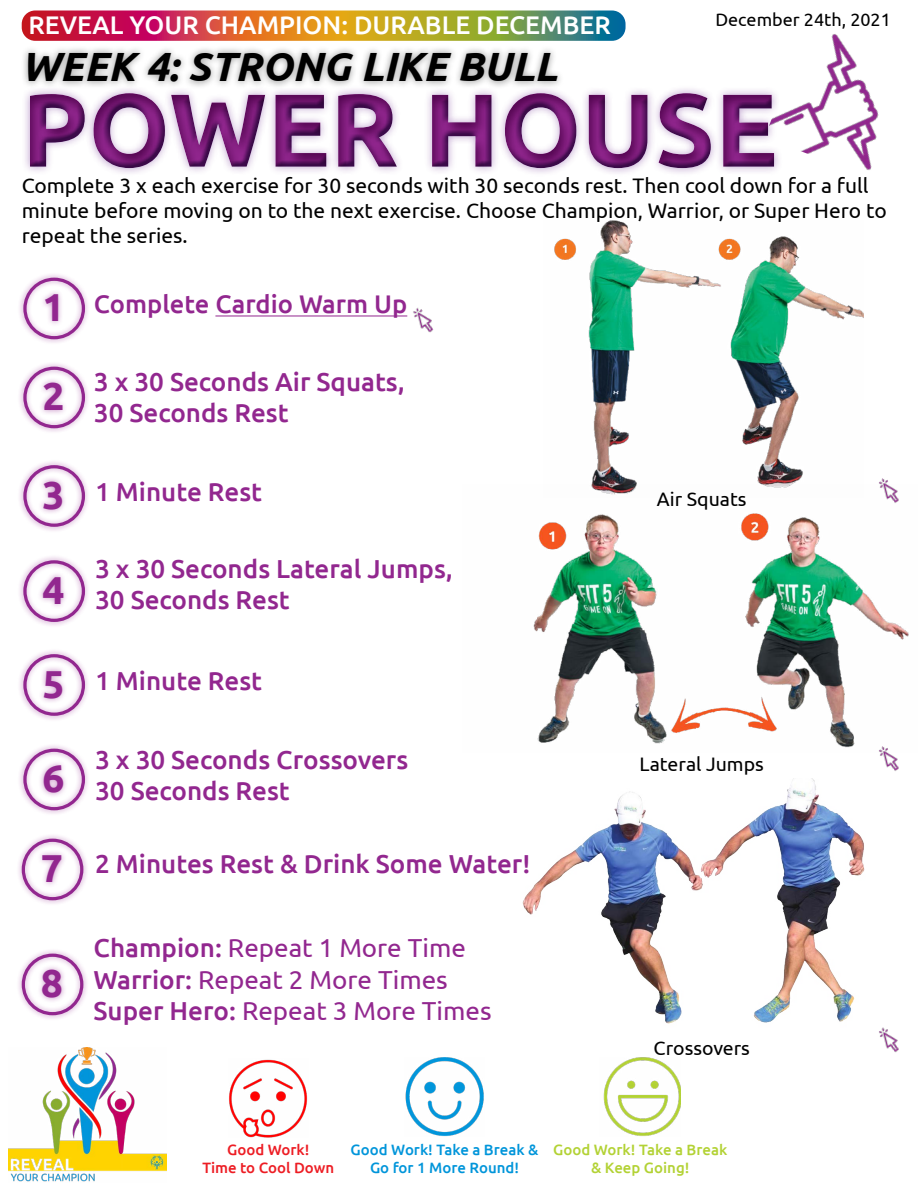
<style>
.page{position:relative;width:918px;height:1188px;background:#fff}
.page>*{position:absolute;margin:0;border:0;box-sizing:border-box;transform-origin:0 0}
.t1{font:700 103.5px "Ubuntu";color:#92278f}
.t2{font:italic 700 40.8px "Ubuntu";color:#000}
.t3{font:700 39px "Ubuntu";color:#92278f}
.t4{font:500 25.95px/31.2px "Ubuntu";color:#92278f}
.t5{font:25.95px/31.2px "Ubuntu";color:#92278f}
.t6{font:500 25.5px "Ubuntu";color:#fff}
.t7{font:500 25.5px "Ubuntu";color:#92278f}
.t8{font:21px/25.2px "Ubuntu";color:#000}
.t9{font:19.5px "Ubuntu";color:#000}
.t10{font:18px "Ubuntu";color:#000}
.t11{font:500 15px/18px "Ubuntu";color:#0095da;text-align:center}
.t12{font:500 15px/18px "Ubuntu";color:#b3d235;text-align:center}
.t13{font:500 15px/18px "Ubuntu";color:#ed1d24;text-align:center}
.s1{font-weight:700;font-size:39px}
.s2{font-weight:500}
</style>
<div class="page">
<img style="left:826px;top:34px;width:31px;height:33px">
<svg style="left:782px;top:67px;width:97px;height:103px"></svg>
<div style="left:25px;top:90px;width:757px;height:85px;background:#3d1063;opacity:.75"></div>
<img style="left:9px;top:1047px;width:158px;height:135px">
<div style="left:17px;top:361px;width:74px;height:74px;background:#92278f;opacity:.5"></div>
<div style="left:23px;top:367px;width:62px;height:61px;border:3px solid #92278f;border-radius:50%"></div>
<div style="left:17px;top:459px;width:74px;height:74px;background:#92278f;opacity:.5"></div>
<div style="left:23px;top:465px;width:62px;height:62px;border:3px solid #92278f;border-radius:50%"></div>
<div style="left:17px;top:648px;width:74px;height:74px;background:#92278f;opacity:.5"></div>
<div style="left:23px;top:654px;width:62px;height:62px;border:3px solid #92278f;border-radius:50%"></div>
<div style="left:17px;top:554px;width:74px;height:74px;background:#92278f;opacity:.5"></div>
<div style="left:23px;top:560px;width:62px;height:62px;border:3px solid #92278f;border-radius:50%"></div>
<div style="left:17px;top:743px;width:74px;height:74px;background:#92278f;opacity:.5"></div>
<div style="left:23px;top:749px;width:62px;height:61px;border:3px solid #92278f;border-radius:50%"></div>
<div style="left:17px;top:272px;width:74px;height:74px;background:#92278f;opacity:.5"></div>
<div style="left:23px;top:278px;width:62px;height:61px;border:3px solid #92278f;border-radius:50%"></div>
<hr style="left:215px;top:316px;width:192px;height:1px;background:#92278f">
<img style="left:407px;top:307px;width:27px;height:26px">
<div style="left:16px;top:833px;width:74px;height:74px;background:#92278f;opacity:.5"></div>
<div style="left:22px;top:839px;width:61px;height:61px;border:3px solid #92278f;border-radius:50%"></div>
<div style="left:16px;top:948px;width:74px;height:74px;background:#92278f;opacity:.5"></div>
<div style="left:22px;top:954px;width:61px;height:61px;border:3px solid #92278f;border-radius:50%"></div>
<img style="left:229px;top:1059px;width:79px;height:79px">
<img style="left:405px;top:1057px;width:79px;height:79px">
<img style="left:603px;top:1057px;width:78px;height:79px">
<div style="left:21px;top:45px;width:544px;height:44px;background:#000;opacity:.4"></div>
<svg style="left:22px;top:10px;width:604px;height:31px;background:#b06f43"></svg>
<img style="left:879px;top:478px;width:9px;height:7px">
<img style="left:554px;top:220px;width:310px;height:265px">
<img style="left:879px;top:1027px;width:20px;height:26px">
<img style="left:522px;top:778px;width:343px;height:246px">
<img style="left:880px;top:753px;width:19px;height:18px">
<img style="left:533px;top:485px;width:376px;height:268px">
<p class="t6" style="left:29px;top:9px;width:584px">REVEAL YOUR CHAMPION: DURABLE DECEMBER</p>
<h2 class="t2" style="left:22px;top:42px;width:537px">WEEK 4: STRONG LIKE BULL</h2>
<p class="t10" style="left:715px;top:8px;width:177px">December 24th, 2021</p>
<h1 class="t1" style="left:22px;top:67px;width:757px">POWER HOUSE</h1>
<p class="t8" style="left:22px;top:172px;width:867px">Complete 3 x each exercise for 30 seconds with 30 seconds rest. Then cool down for a full minute before moving on to the next exercise. Choose Champion, Warrior, or Super Hero to repeat the series.</p>
<p class="t7" style="left:42px;top:288px;width:366px"><span class="s1">1</span> Complete Cardio Warm Up</p>
<h3 class="t3" style="left:42px;top:373px;width:24px">2</h3>
<p class="t4" style="left:94px;top:365px;width:312px">3 x 30 Seconds Air Squats,<br>30 Seconds Rest</p>
<p class="t4" style="left:42px;top:475px;width:221px"><span class="s1">3</span> 1 Minute Rest</p>
<h3 class="t3" style="left:42px;top:566px;width:24px">4</h3>
<p class="t4" style="left:95px;top:552px;width:359px">3 x 30 Seconds Lateral Jumps,<br>30 Seconds Rest</p>
<p class="t4" style="left:42px;top:664px;width:221px"><span class="s1">5</span> 1 Minute Rest</p>
<p class="t4" style="left:42px;top:743px;width:367px;text-indent:53px">3 x 30 Seconds Crossovers<br><sup>6</sup> 30 Seconds Rest</p>
<p class="t4" style="left:41px;top:847px;width:491px"><span class="s1">7</span> 2 Minutes Rest &amp; Drink Some Water!</p>
<h3 class="t3" style="left:41px;top:960px;width:24px">8</h3>
<p class="t5" style="left:94px;top:932px;width:400px"><span class="s2">Champion:</span> Repeat 1 More Time<br><span class="s2">Warrior:</span> Repeat 2 More Times<br><span class="s2">Super Hero:</span> Repeat 3 More Times</p>
<p class="t9" style="left:657px;top:487px;width:91px">Air Squats</p>
<p class="t9" style="left:640px;top:752px;width:126px">Lateral Jumps</p>
<p class="t9" style="left:654px;top:1036px;width:98px">Crossovers</p>
<p class="t13" style="left:202px;top:1140px;width:133px">Good Work!<br>Time to Cool Down</p>
<p class="t11" style="left:351px;top:1140px;width:189px">Good Work! Take a Break &amp;<br>Go for 1 More Round!</p>
<p class="t12" style="left:553px;top:1140px;width:176px">Good Work! Take a Break &amp; Keep Going!</p>
</div>
